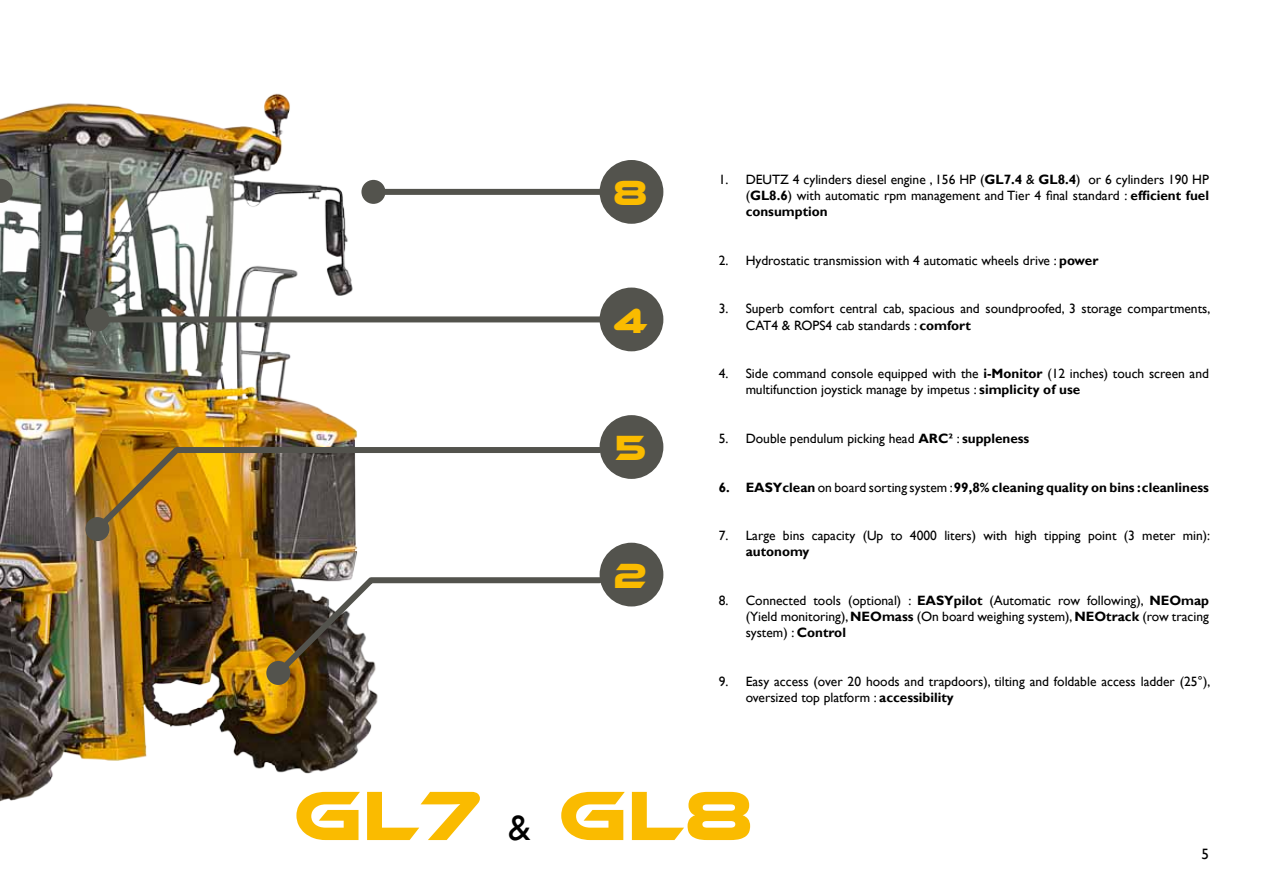
<style>
.page{position:relative;width:1263px;height:893px;background:#fff}
.page>*{position:absolute;margin:0;border:0;box-sizing:border-box;transform-origin:0 0}
.t1{font:72px "Ethnocentric Rg";color:#fabb00}
.t2{font:36px "Ethnocentric Rg";color:#fabb00}
.t3{font:15px "Gill Sans";color:#000}
.t4{font:13.5px/16.2px "Gill Sans";color:#000}
.t5{font:700 13.5px "Gill Sans";color:#000}
.s1{font-weight:700}
.s2{font-weight:400}
.s3{font-family:"Gill Sans";font-size:36px;color:#000}
</style>
<div class="page">
<img style="left:0;top:93px;width:394px;height:709px">
<div style="left:600px;top:160px;width:63px;height:64px;background:#53534d;border-radius:50%"></div>
<div style="left:600px;top:288px;width:63px;height:63px;background:#53534d;border-radius:50%"></div>
<div style="left:600px;top:415px;width:63px;height:64px;background:#53534d;border-radius:50%"></div>
<div style="left:600px;top:543px;width:63px;height:63px;background:#53534d;border-radius:50%"></div>
<svg style="left:0;top:179px;width:13px;height:24px"></svg>
<div style="left:373px;top:189px;width:227px;height:6px;background:#53534d"></div>
<div style="left:361px;top:180px;width:24px;height:24px;background:#53534d;border-radius:50%"></div>
<div style="left:97px;top:316px;width:503px;height:6px;background:#53534d"></div>
<div style="left:85px;top:307px;width:24px;height:24px;background:#53534d;border-radius:50%"></div>
<svg style="left:89px;top:444px;width:517px;height:94px"></svg>
<div style="left:85px;top:517px;width:24px;height:24px;background:#53534d;border-radius:50%"></div>
<svg style="left:270px;top:574px;width:336px;height:107px"></svg>
<div style="left:266px;top:661px;width:24px;height:24px;background:#53534d;border-radius:50%"></div>
<svg style="left:295px;top:790px;width:99px;height:12px"></svg>
<h2 class="t2" style="left:613px;top:171px;width:36px">8</h2>
<h2 class="t2" style="left:613px;top:299px;width:36px">4</h2>
<h2 class="t2" style="left:614px;top:426px;width:34px">5</h2>
<h2 class="t2" style="left:613px;top:554px;width:35px">2</h2>
<p class="t4" style="left:746px;top:171px;width:465px;text-align:justify;text-indent:-27px">1. DEUTZ 4 cylinders diesel engine , 156 HP (<span class="s1">GL7.4</span> &amp; <span class="s1">GL8.4</span>) or 6 cylinders 190 HP (<span class="s1">GL8.6</span>) with automatic rpm management and Tier 4 final standard : <span class="s1">efficient fuel consumption</span></p>
<p class="t4" style="left:719px;top:252px;width:381px">2. Hydrostatic transmission with 4 automatic wheels drive : <span class="s1">power</span></p>
<p class="t4" style="left:746px;top:301px;width:466px;text-indent:-27px">3. Superb comfort central cab, spacious and soundproofed, 3 storage compartments,<br>CAT4 &amp; ROPS4 cab standards : <span class="s1">comfort</span></p>
<p class="t4" style="left:746px;top:366px;width:465px;text-indent:-27px">4. Side command console equipped with the <span class="s1">i-Monitor</span> (12 inches) touch screen and multifunction joystick manage by impetus : <span class="s1">simplicity of use</span></p>
<p class="t4" style="left:719px;top:431px;width:312px">5. Double pendulum picking head <span class="s1">ARC²</span> : <span class="s1">suppleness</span></p>
<p class="t5" style="left:719px;top:479px;width:492px">6. EASYclean <span class="s2">on board sorting system :</span> 99,8% cleaning quality on bins : cleanliness</p>
<p class="t4" style="left:719px;top:528px;width:493px">7. Large bins capacity (Up to 4000 liters) with high tipping point (3 meter min):</p>
<p class="t5" style="left:746px;top:544px;width:65px">autonomy</p>
<p class="t4" style="left:746px;top:593px;width:465px;text-align:justify;text-indent:-27px">8. Connected tools (optional) : <span class="s1">EASYpilot</span> (Automatic row following), <span class="s1">NEOmap </span>(Yield monitoring), <span class="s1">NEOmass</span> (On board weighing system), <span class="s1">NEOtrack</span> (row tracing system) : <span class="s1">Control</span></p>
<p class="t4" style="left:746px;top:674px;width:466px;text-indent:-27px">9. Easy access (over 20 hoods and trapdoors), tilting and foldable access ladder (25°), oversized top platform : <span class="s1">accessibility</span></p>
<h1 class="t1" style="left:293px;top:772px;width:461px">GL7 <span class="s3">&amp;</span> GL8</h1>
<p class="t3" style="left:1201px;top:846px;width:9px">5</p>
</div>
